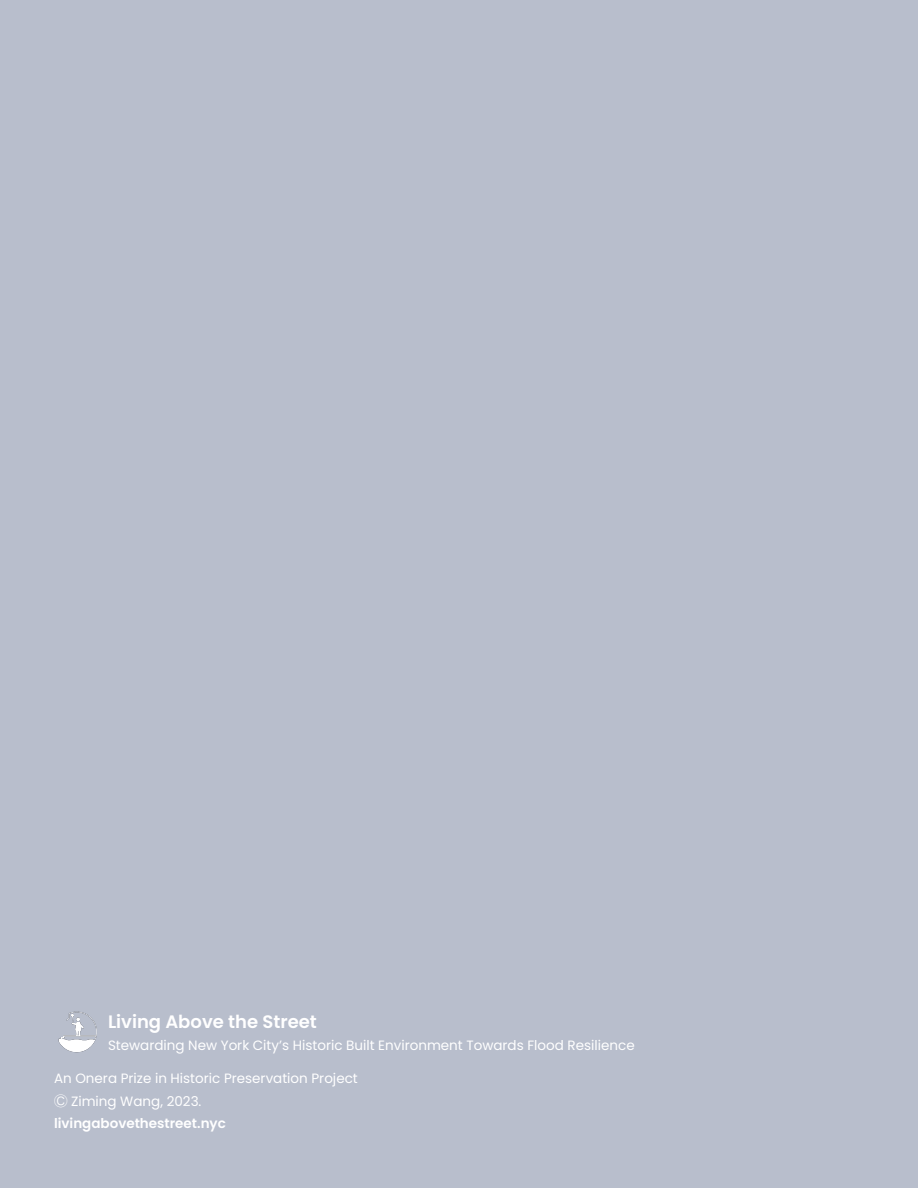
<style>
.page{position:relative;width:918px;height:1188px;background:#b8becc}
.page>*{position:absolute;margin:0;border:0;box-sizing:border-box;transform-origin:0 0}
.t1{font:600 18px "Poppins";color:#fff}
.t2{font:13.5px "Poppins";color:#fff}
.t3{font:600 13.5px "Poppins";color:#fff}
.s1{font-family:"Hira Kaku Pro W3"}
</style>
<div class="page">
<img style="left:58px;top:1011px;width:39px;height:42px">
<p class="t1" style="left:108px;top:1011px;width:210px">Living Above the Street</p>
<p class="t2" style="left:108px;top:1038px;width:528px">Stewarding New York City’s Historic Built Environment Towards Flood Resilience</p>
<p class="t2" style="left:54px;top:1071px;width:305px">An Onera Prize in Historic Preservation Project</p>
<p class="t2" style="left:54px;top:1093px;width:149px"><span class="s1">Ⓒ</span> Ziming Wang, 2023.</p>
<p class="t3" style="left:54px;top:1116px;width:173px">livingabovethestreet.nyc</p>
</div>
